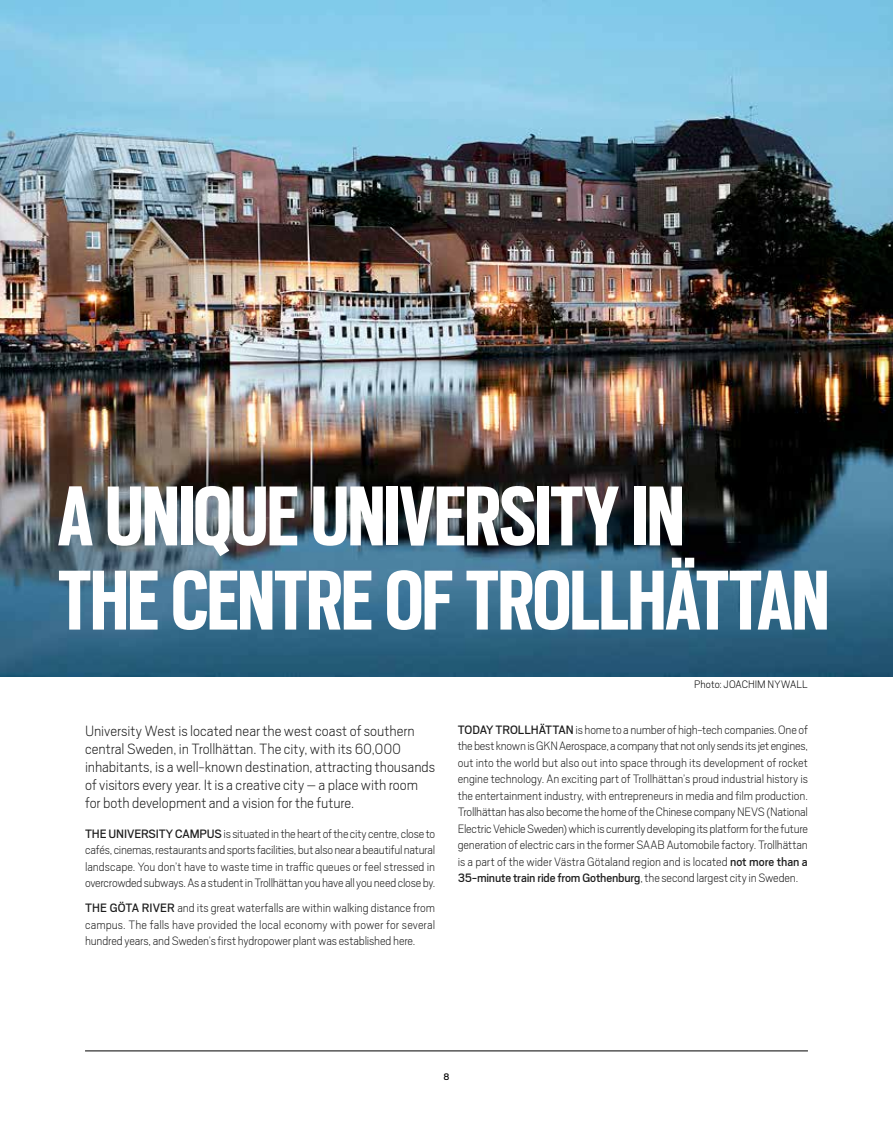
<style>
.page{position:relative;width:893px;height:1136px;background:#fff}
.page>*{position:absolute;margin:0;border:0;box-sizing:border-box;transform-origin:0 0}
.t1{font:700 94.05px/84.2px "Scout Cond";letter-spacing:-.01em;color:#fff}
.t2{font:200 16.5px/18px "Scout";color:#000}
.t3{font:200 13.5px/16.5px "Scout";letter-spacing:-.01em;color:#000;text-align:justify}
.t4{font:200 12px "Scout";letter-spacing:.005em;color:#000}
.t5{font:10.5px "Scout";color:#000}
.s1{font-weight:400}
</style>
<div class="page">
<img style="left:0;top:0;width:893px;height:676px">
<hr style="left:85px;top:1050px;width:723px;height:1px;background:#000">
<h1 class="t1" style="left:58px;top:469px;width:773px">A UNIQUE UNIVERSITY IN<br>THE CENTRE OF TROLLHÄTTAN</h1>
<p class="t2" style="left:85px;top:721px;width:352px">University West is located near the west coast of southern central Sweden, in Trollhättan. The city, with its 60,000 inhabitants, is a well-known destination, attracting thousands of visitors every year. It is a creative city – a place with room for both development and a vision for the future.</p>
<p class="t3" style="left:85px;top:824px;width:352px"><span class="s1">THE UNIVERSITY CAMPUS</span> is situated in the heart of the city centre, close to cafés, cinemas, restaurants and sports facilities, but also near a beautiful natural landscape. You don’t have to waste time in traffic queues or feel stressed in overcrowded subways. As a student in Trollhättan you have all you need close by.</p>
<p class="t3" style="left:85px;top:898px;width:352px"><span class="s1">THE GÖTA RIVER</span> and its great waterfalls are within walking distance from campus. The falls have provided the local economy with power for several hundred years, and Sweden’s first hydropower plant was established here.</p>
<p class="t4" style="left:694px;top:676px;width:115px">Photo: JOACHIM NYWALL</p>
<p class="t3" style="left:458px;top:720px;width:352px"><span class="s1">TODAY TROLLHÄTTAN</span> is home to a number of high-tech companies. One of the best known is GKN Aerospace, a company that not only sends its jet engines, out into the world but also out into space through its development of rocket engine technology. An exciting part of Trollhättan’s proud industrial history is the entertainment industry, with entrepreneurs in media and film production.<br>Trollhättan has also become the home of the Chinese company NEVS (National Electric Vehicle Sweden) which is currently developing its platform for the future generation of electric cars in the former SAAB Automobile factory. Trollhättan is a part of the wider Västra Götaland region and is located <span class="s1">not more than a 35-minute train ride from Gothenburg</span>, the second largest city in Sweden.</p>
<p class="t5" style="left:443px;top:1069px;width:8px">8</p>
</div>
